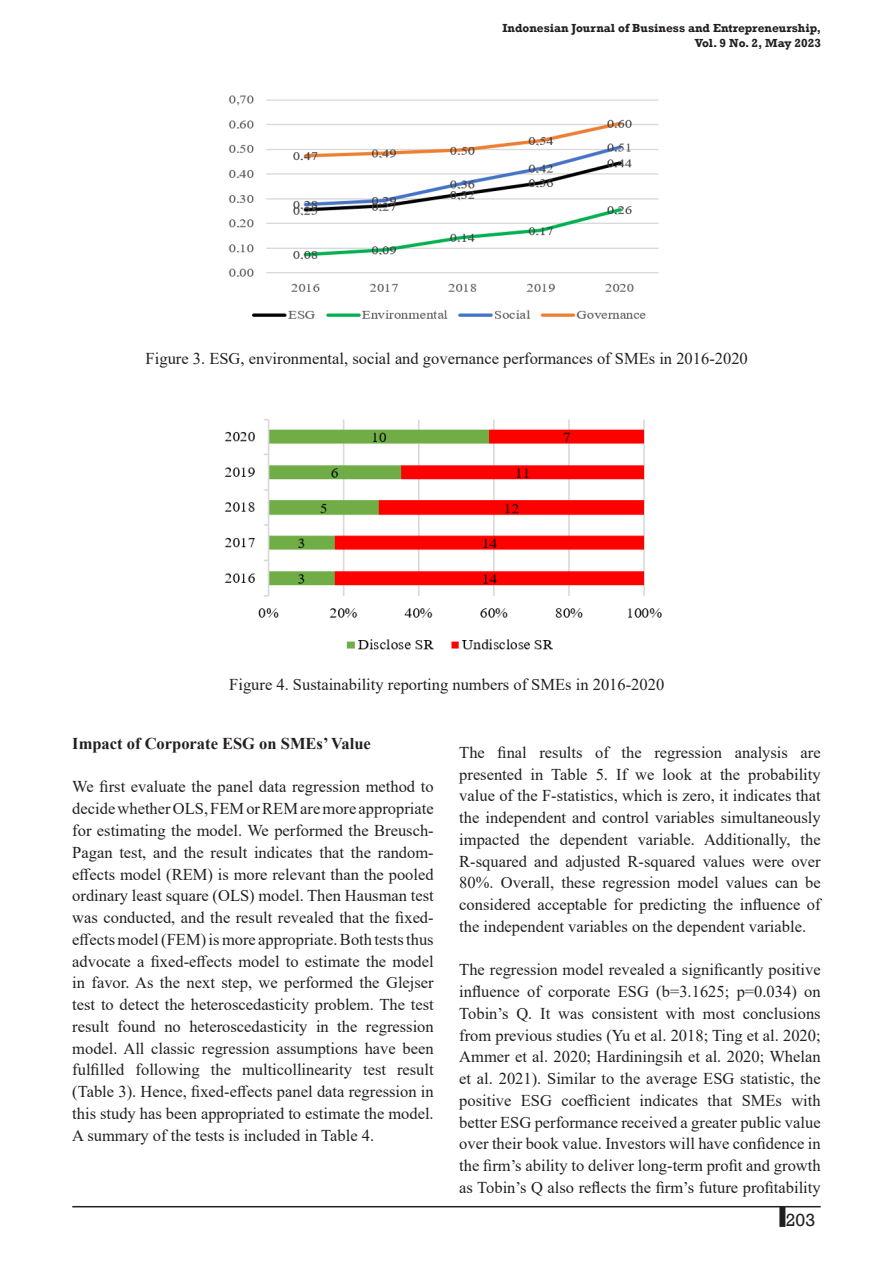
<style>
.page{position:relative;width:893px;height:1263px;background:#fff}
.page>*{position:absolute;margin:0;border:0;box-sizing:border-box;transform-origin:0 0}
.t1{font:18px "Rockwell";color:#231f20}
.t2{font:16.5px/21.8px "Times New Roman";color:#231f20;text-align:justify}
.t3{font:700 16.5px "Times New Roman";color:#231f20}
.t4{font:700 12px/15px "Rockwell";color:#231f20;text-align:right}
</style>
<div class="page">
<hr style="left:72px;top:1206px;width:749px;height:1px;background:#231f20">
<div style="left:779px;top:1207px;width:6px;height:20px;background:#231f20"></div>
<img style="left:228px;top:95px;width:431px;height:224px">
<img style="left:224px;top:419px;width:438px;height:231px">
<p class="t4" style="left:502px;top:20px;width:320px">Indonesian Journal of Business and Entrepreneurship,<br>Vol. 9 No. 2, May 2023</p>
<p class="t2" style="left:146px;top:347px;width:604px">Figure 3. ESG, environmental, social and governance performances of SMEs in 2016-2020</p>
<p class="t2" style="left:229px;top:673px;width:436px">Figure 4. Sustainability reporting numbers of SMEs in 2016-2020</p>
<p class="t3" style="left:72px;top:731px;width:300px">Impact of Corporate ESG on SMEs’ Value</p>
<p class="t2" style="left:72px;top:775px;width:363px">We first evaluate the panel data regression method to decide whether OLS, FEM or REM are more appropriate for estimating the model. We performed the Breusch-Pagan test, and the result indicates that the random&shy;effects model (REM) is more relevant than the pooled ordinary least square (OLS) model. Then Hausman test was conducted, and the result revealed that the fixed&shy;effects model (FEM) is more appropriate. Both tests thus advocate a fixed-effects model to estimate the model in favor. As the next step, we performed the Glejser test to detect the heteroscedasticity problem. The test result found no heteroscedasticity in the regression model. All classic regression assumptions have been fulfilled following the multicollinearity test result (Table 3). Hence, fixed-effects panel data regression in this study has been appropriated to estimate the model.<br>A summary of the tests is included in Table 4.</p>
<p class="t2" style="left:459px;top:741px;width:363px">The final results of the regression analysis are presented in Table 5. If we look at the probability value of the F-statistics, which is zero, it indicates that the independent and control variables simultaneously impacted the dependent variable. Additionally, the R-squared and adjusted R-squared values were over 80%. Overall, these regression model values can be considered acceptable for predicting the influence of the independent variables on the dependent variable.</p>
<p class="t2" style="left:459px;top:958px;width:363px">The regression model revealed a significantly positive influence of corporate ESG (b=3.1625; p=0.034) on Tobin’s Q. It was consistent with most conclusions from previous studies (Yu et al. 2018; Ting et al. 2020; Ammer et al. 2020; Hardiningsih et al. 2020; Whelan et al. 2021). Similar to the average ESG statistic, the positive ESG coefficient indicates that SMEs with better ESG performance received a greater public value over their book value. Investors will have confidence in the firm’s ability to deliver long-term profit and growth as Tobin’s Q also reflects the firm’s future profitability</p>
<p class="t1" style="left:786px;top:1209px;width:31px">203</p>
</div>
